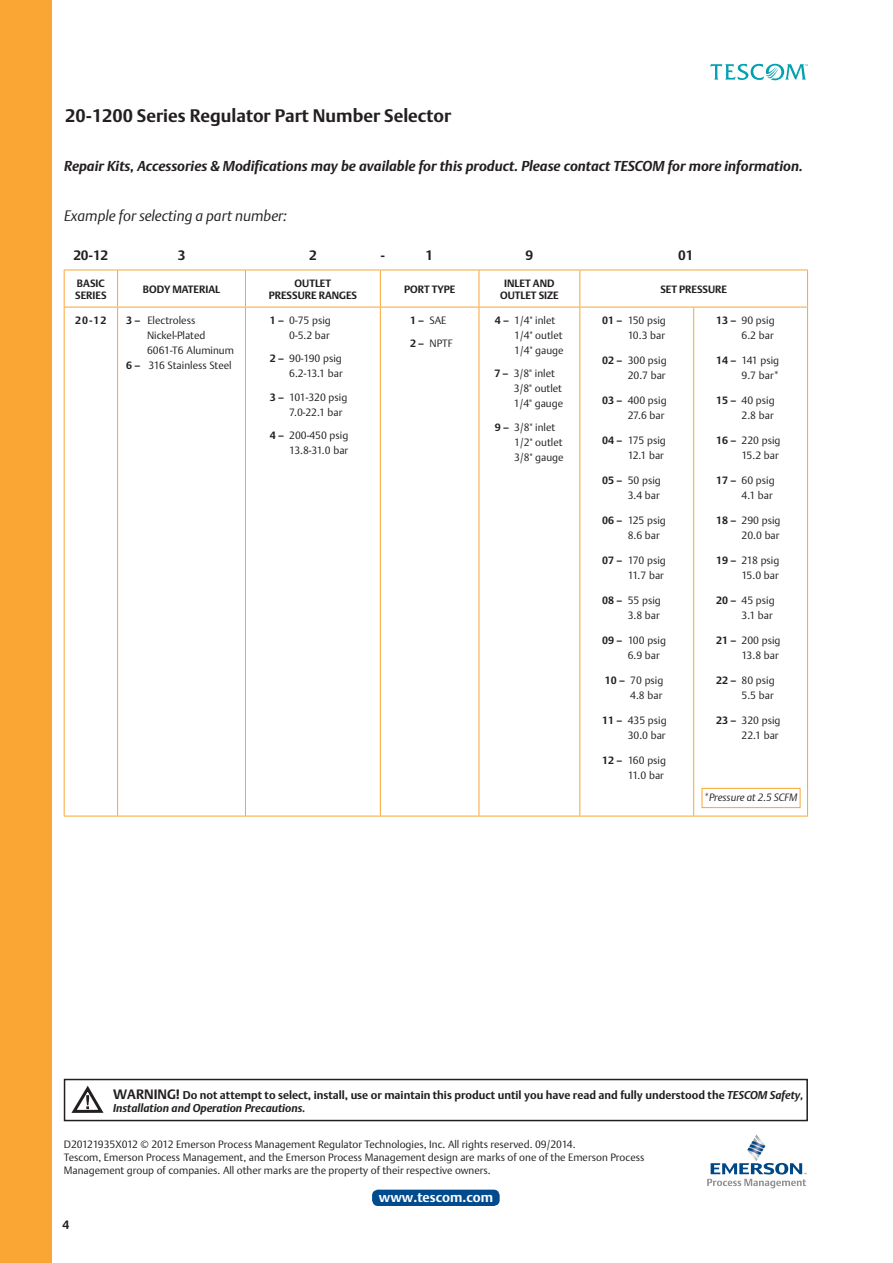
<style>
.page{position:relative;width:893px;height:1263px;background:#fff}
.page>*{position:absolute;margin:0;border:0;box-sizing:border-box;transform-origin:0 0}
.t1{font:700 18px "DTL Argo T";color:#231f20}
.t2{font:italic 15px "DTL Argo T Light";color:#231f20}
.t3{font:italic 700 14.25px "DTL Argo T";color:#231f20}
.t4{font:700 13.5px "DTL Argo T";color:#fff}
.t5{font:700 13.5px "DTL Argo T";color:#231f20}
.t6{font:700 12px "DTL Argo T";color:#231f20}
.t7{font:700 11.25px/13.5px "DTL Argo T";color:#231f20}
.t8{font:300 10.5px/15px "DTL Argo T";color:#231f20;text-align:right}
.t9{font:700 10.5px/12px "DTL Argo T";color:#231f20;text-align:center}
.t10{font:italic 10.5px "DTL Argo T Light";color:#231f20}
.s1{font-weight:700}
.s2{font-size:13.5px}
.s3{font-style:italic}
</style>
<div class="page">
<div style="left:0;top:0;width:51px;height:1263px;background:#faa634"></div>
<svg style="left:710px;top:64px;width:98px;height:16px"></svg>
<hr style="left:807px;top:270px;width:1px;height:37px;background:#faa634">
<hr style="left:64px;top:270px;width:54px;height:1px;background:#faa634">
<hr style="left:64px;top:270px;width:1px;height:37px;background:#faa634">
<hr style="left:118px;top:270px;width:127px;height:1px;background:#faa634">
<hr style="left:117px;top:270px;width:1px;height:37px;background:#faa634">
<hr style="left:245px;top:270px;width:135px;height:1px;background:#faa634">
<hr style="left:245px;top:270px;width:1px;height:37px;background:#faa634">
<hr style="left:380px;top:270px;width:99px;height:1px;background:#faa634">
<hr style="left:380px;top:270px;width:1px;height:37px;background:#faa634">
<hr style="left:479px;top:270px;width:101px;height:1px;background:#faa634">
<hr style="left:479px;top:270px;width:1px;height:37px;background:#faa634">
<hr style="left:580px;top:270px;width:114px;height:1px;background:#faa634">
<hr style="left:579px;top:270px;width:1px;height:37px;background:#faa634">
<hr style="left:694px;top:270px;width:114px;height:1px;background:#faa634">
<hr style="left:64px;top:307px;width:54px;height:1px;background:#faa634">
<hr style="left:64px;top:307px;width:1px;height:509px;background:#faa634">
<hr style="left:118px;top:307px;width:127px;height:1px;background:#faa634">
<hr style="left:117px;top:307px;width:1px;height:509px;background:#faa634">
<hr style="left:245px;top:307px;width:135px;height:1px;background:#faa634">
<hr style="left:245px;top:307px;width:1px;height:509px;background:#faa634">
<hr style="left:380px;top:307px;width:99px;height:1px;background:#faa634">
<hr style="left:380px;top:307px;width:1px;height:509px;background:#faa634">
<hr style="left:479px;top:307px;width:101px;height:1px;background:#faa634">
<hr style="left:479px;top:307px;width:1px;height:509px;background:#faa634">
<hr style="left:580px;top:307px;width:114px;height:1px;background:#faa634">
<hr style="left:579px;top:307px;width:1px;height:509px;background:#faa634">
<hr style="left:694px;top:307px;width:114px;height:1px;background:#faa634">
<hr style="left:693px;top:307px;width:1px;height:509px;background:#faa634">
<hr style="left:807px;top:307px;width:1px;height:509px;background:#faa634">
<hr style="left:64px;top:816px;width:54px;height:1px;background:#faa634">
<hr style="left:118px;top:816px;width:127px;height:1px;background:#faa634">
<hr style="left:245px;top:816px;width:135px;height:1px;background:#faa634">
<hr style="left:380px;top:816px;width:99px;height:1px;background:#faa634">
<hr style="left:479px;top:816px;width:101px;height:1px;background:#faa634">
<hr style="left:580px;top:816px;width:114px;height:1px;background:#faa634">
<hr style="left:694px;top:816px;width:114px;height:1px;background:#faa634">
<div style="left:702px;top:788px;width:98px;height:20px;background:#fff;border:1px solid #faa634"></div>
<div style="left:64px;top:1079px;width:744px;height:42px;border:2px solid #231f20"></div>
<svg style="left:707px;top:1134px;width:99px;height:54px"></svg>
<div style="left:372px;top:1189px;width:128px;height:17px;background:#004b8e;border-radius:6px"></div>
<svg style="left:71px;top:1085px;width:33px;height:28px"></svg>
<h1 class="t1" style="left:65px;top:105px;width:387px">20-1200 Series Regulator Part Number Selector</h1>
<h3 class="t3" style="left:64px;top:157px;width:740px">Repair Kits, Accessories &amp; Modifications may be available for this product. Please contact TESCOM for more information.</h3>
<h2 class="t2" style="left:64px;top:207px;width:224px">Example for selecting a part number:</h2>
<p class="t5" style="left:73px;top:247px;width:36px">20-12</p>
<p class="t5" style="left:178px;top:247px;width:9px">3</p>
<p class="t5" style="left:309px;top:247px;width:9px">2</p>
<p class="t5" style="left:380px;top:247px;width:6px">-</p>
<p class="t5" style="left:426px;top:247px;width:9px">1</p>
<p class="t5" style="left:526px;top:247px;width:9px">9</p>
<p class="t5" style="left:678px;top:247px;width:17px">01</p>
<p class="t9" style="left:75px;top:277px;width:33px;text-align:left">BASIC<br>SERIES</p>
<p class="t9" style="left:143px;top:283px;width:79px">BODY MATERIAL</p>
<p class="t9" style="left:269px;top:277px;width:90px">OUTLET<br>PRESSURE RANGES</p>
<p class="t9" style="left:404px;top:283px;width:53px">PORT TYPE</p>
<p class="t9" style="left:500px;top:277px;width:60px">INLET AND<br>OUTLET SIZE</p>
<p class="t9" style="left:660px;top:283px;width:68px">SET PRESSURE</p>
<p class="t9" style="left:75px;top:314px;width:33px">20-12</p>
<p class="t8" style="left:126px;top:312px;width:71px"><span class="s1">3 –</span> Electroless</p>
<p class="t8" style="left:147px;top:327px;width:60px">Nickel-Plated</p>
<p class="t8" style="left:147px;top:342px;width:88px">6061-T6 Aluminum</p>
<p class="t8" style="left:126px;top:357px;width:107px"><span class="s1">6 –</span> 316 Stainless Steel</p>
<p class="t8" style="left:514px;top:312px;width:51px;text-align:left;text-indent:-19px"><span class="s1">4 –</span> 1/4" inlet<br>1/4" outlet<br>1/4" gauge</p>
<p class="t8" style="left:514px;top:366px;width:51px;text-align:left;text-indent:-19px"><span class="s1">7 –</span> 3/8" inlet<br>3/8" outlet<br>1/4" gauge</p>
<p class="t8" style="left:514px;top:419px;width:51px;text-align:left;text-indent:-19px"><span class="s1">9 –</span> 3/8" inlet<br>1/2" outlet<br>3/8" gauge</p>
<p class="t8" style="left:270px;top:312px;width:62px"><span class="s1">1 –</span> 0-75 psig<br>0-5.2 bar</p>
<p class="t8" style="left:270px;top:351px;width:74px"><span class="s1">2 –</span> 90-190 psig<br>6.2-13.1 bar</p>
<p class="t8" style="left:289px;top:389px;width:60px;text-align:left;text-indent:-19px"><span class="s1">3 –</span> 101-320 psig<br>7.0-22.1 bar</p>
<p class="t8" style="left:270px;top:428px;width:80px"><span class="s1">4 –</span> 200-450 psig<br>13.8-31.0 bar</p>
<p class="t8" style="left:602px;top:312px;width:65px"><span class="s1">01 –</span> 150 psig<br>10.3 bar</p>
<p class="t8" style="left:602px;top:352px;width:66px"><span class="s1">02 –</span> 300 psig<br>20.7 bar</p>
<p class="t8" style="left:602px;top:392px;width:66px"><span class="s1">03 –</span> 400 psig<br>27.6 bar</p>
<p class="t8" style="left:602px;top:432px;width:65px"><span class="s1">04 –</span> 175 psig<br>12.1 bar</p>
<p class="t8" style="left:602px;top:472px;width:60px"><span class="s1">05 –</span> 50 psig<br>3.4 bar</p>
<p class="t8" style="left:628px;top:512px;width:40px;text-align:left;text-indent:-25px"><span class="s1">06 –</span> 125 psig<br>8.6 bar</p>
<p class="t8" style="left:602px;top:552px;width:65px"><span class="s1">07 –</span> 170 psig<br>11.7 bar</p>
<p class="t8" style="left:602px;top:592px;width:60px"><span class="s1">08 –</span> 55 psig<br>3.8 bar</p>
<p class="t8" style="left:628px;top:632px;width:40px;text-align:left;text-indent:-25px"><span class="s1">09 –</span> 100 psig<br>6.9 bar</p>
<p class="t8" style="left:605px;top:672px;width:60px"><span class="s1">10 –</span> 70 psig<br>4.8 bar</p>
<p class="t8" style="left:602px;top:712px;width:66px"><span class="s1">11 –</span> 435 psig<br>30.0 bar</p>
<p class="t8" style="left:602px;top:752px;width:65px"><span class="s1">12 –</span> 160 psig<br>11.0 bar</p>
<p class="t8" style="left:410px;top:312px;width:38px"><span class="s1">1 –</span> SAE</p>
<p class="t8" style="left:410px;top:336px;width:44px"><span class="s1">2 –</span> NPTF</p>
<p class="t8" style="left:716px;top:312px;width:60px"><span class="s1">13 –</span> 90 psig<br>6.2 bar</p>
<p class="t8" style="left:716px;top:352px;width:65px"><span class="s1">14 –</span> 141 psig<br>9.7 bar*</p>
<p class="t8" style="left:716px;top:392px;width:60px"><span class="s1">15 –</span> 40 psig<br>2.8 bar</p>
<p class="t8" style="left:716px;top:432px;width:66px"><span class="s1">16 –</span> 220 psig<br>15.2 bar</p>
<p class="t8" style="left:716px;top:472px;width:60px"><span class="s1">17 –</span> 60 psig<br>4.1 bar</p>
<p class="t8" style="left:716px;top:512px;width:66px"><span class="s1">18 –</span> 290 psig<br>20.0 bar</p>
<p class="t8" style="left:716px;top:552px;width:65px"><span class="s1">19 –</span> 218 psig<br>15.0 bar</p>
<p class="t8" style="left:716px;top:592px;width:60px"><span class="s1">20 –</span> 45 psig<br>3.1 bar</p>
<p class="t8" style="left:716px;top:632px;width:66px"><span class="s1">21 –</span> 200 psig<br>13.8 bar</p>
<p class="t8" style="left:716px;top:673px;width:60px"><span class="s1">22 –</span> 80 psig<br>5.5 bar</p>
<p class="t8" style="left:716px;top:713px;width:66px"><span class="s1">23 –</span> 320 psig<br>22.1 bar</p>
<p class="t10" style="left:703px;top:791px;width:95px">*Pressure at 2.5 SCFM</p>
<p class="t7" style="left:113px;top:1088px;width:692px"><span class="s2">WARNING!</span> Do not attempt to select, install, use or maintain this product until you have read and fully understood the <span class="s3">TESCOM Safety,<br>Installation and Operation Precautions.</span></p>
<p class="t8" style="left:64px;top:1138px;width:582px;line-height:12.6px;text-align:left">D20121935X012 © 2012 Emerson Process Management Regulator Technologies, Inc. All rights reserved. 09/2014.<br>Tescom, Emerson Process Management, and the Emerson Process Management design are marks of one of the Emerson Process<br>Management group of companies. All other marks are the property of their respective owners.</p>
<p class="t4" style="left:379px;top:1189px;width:116px">www.tescom.com</p>
<p class="t6" style="left:63px;top:1217px;width:8px">4</p>
</div>
